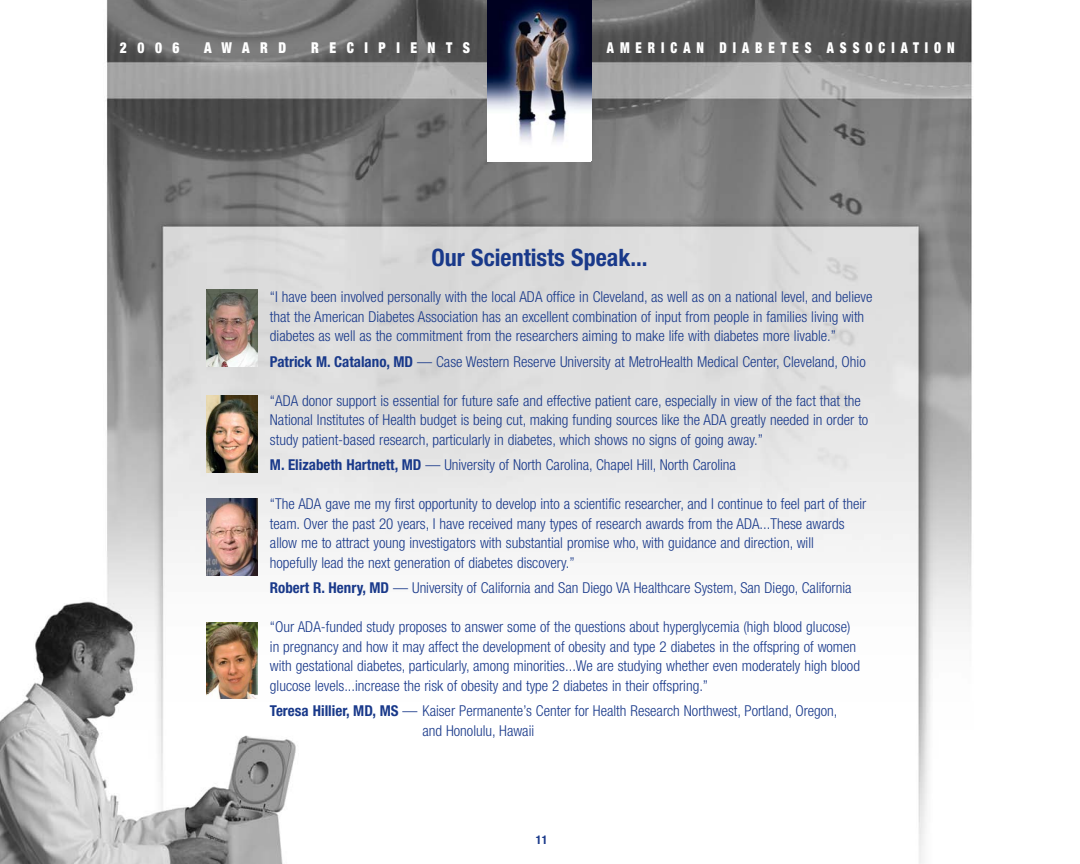
<style>
.page{position:relative;width:1080px;height:864px;background:#fff}
.page>*{position:absolute;margin:0;border:0;box-sizing:border-box;transform-origin:0 0}
.t1{font:700 condensed 24px "Helvetica Neue";color:#19398a}
.t2{font:300 condensed 15px/19.5px "Helvetica Neue";color:#19398a}
.t3{font:900 condensed 15px "Helvetica Neue";letter-spacing:.47em;color:#fff;scale:.85 1}
.t4{font:900 condensed 15px "Helvetica Neue";letter-spacing:.78em;color:#fff;scale:.9 1}
.t5{font:900 condensed 15px "Helvetica Neue";letter-spacing:.47em;color:#fff;scale:.9 1}
.t6{font:700 condensed 12px "Helvetica Neue";color:#19398a}
.s1{font-weight:700}
</style>
<div class="page">
<img style="left:0;top:0;width:972px;height:864px">
<img style="left:487px;top:0;width:104px;height:160px">
<img style="left:206px;top:290px;width:52px;height:76px">
<img style="left:206px;top:396px;width:52px;height:77px">
<img style="left:206px;top:499px;width:52px;height:77px">
<img style="left:206px;top:622px;width:52px;height:77px">
<p class="t5" style="left:120px;top:43px;width:68px">2006</p>
<p class="t5" style="left:204px;top:43px;width:93px">AWARD</p>
<p class="t4" style="left:311px;top:43px;width:178px">RECIPIENTS</p>
<p class="t3" style="left:607px;top:43px;width:411px">AMERICAN DIABETES ASSOCIATION</p>
<h1 class="t1" style="left:432px;top:249px;width:218px">Our Scientists Speak...</h1>
<p class="t2" style="left:270px;top:289px;width:604px">“I have been involved personally with the local ADA office in Cleveland, as well as on a national level, and believe that the American Diabetes Association has an excellent combination of input from people in families living with diabetes as well as the commitment from the researchers aiming to make life with diabetes more livable.”</p>
<p class="t2" style="left:270px;top:353px;width:597px"><span class="s1">Patrick M. Catalano, MD</span> — Case Western Reserve University at MetroHealth Medical Center, Cleveland, Ohio</p>
<p class="t2" style="left:270px;top:392px;width:600px">“ADA donor support is essential for future safe and effective patient care, especially in view of the fact that the<br>National Institutes of Health budget is being cut, making funding sources like the ADA greatly needed in order to study patient-based research, particularly in diabetes, which shows no signs of going away.”</p>
<p class="t2" style="left:270px;top:457px;width:468px"><span class="s1">M. Elizabeth Hartnett, MD</span> — University of North Carolina, Chapel Hill, North Carolina</p>
<p class="t2" style="left:270px;top:496px;width:598px">“The ADA gave me my first opportunity to develop into a scientific researcher, and I continue to feel part of their team. Over the past 20 years, I have received many types of research awards from the ADA...These awards allow me to attract young investigators with substantial promise who, with guidance and direction, will<br>hopefully lead the next generation of diabetes discovery.”</p>
<p class="t2" style="left:270px;top:580px;width:583px"><span class="s1">Robert R. Henry, MD</span> — University of California and San Diego VA Healthcare System, San Diego, California</p>
<p class="t2" style="left:270px;top:619px;width:592px">“Our ADA-funded study proposes to answer some of the questions about hyperglycemia (high blood glucose) in pregnancy and how it may affect the development of obesity and type 2 diabetes in the offspring of women with gestational diabetes, particularly, among minorities...We are studying whether even moderately high blood glucose levels...increase the risk of obesity and type 2 diabetes in their offspring.”</p>
<p class="t2" style="left:422px;top:703px;width:417px;text-indent:-153px"><span class="s1">Teresa Hillier, MD, MS</span> — Kaiser Permanente’s Center for Health Research Northwest, Portland, Oregon, and Honolulu, Hawaii</p>
<p class="t6" style="left:536px;top:836px;width:13px">11</p>
</div>
